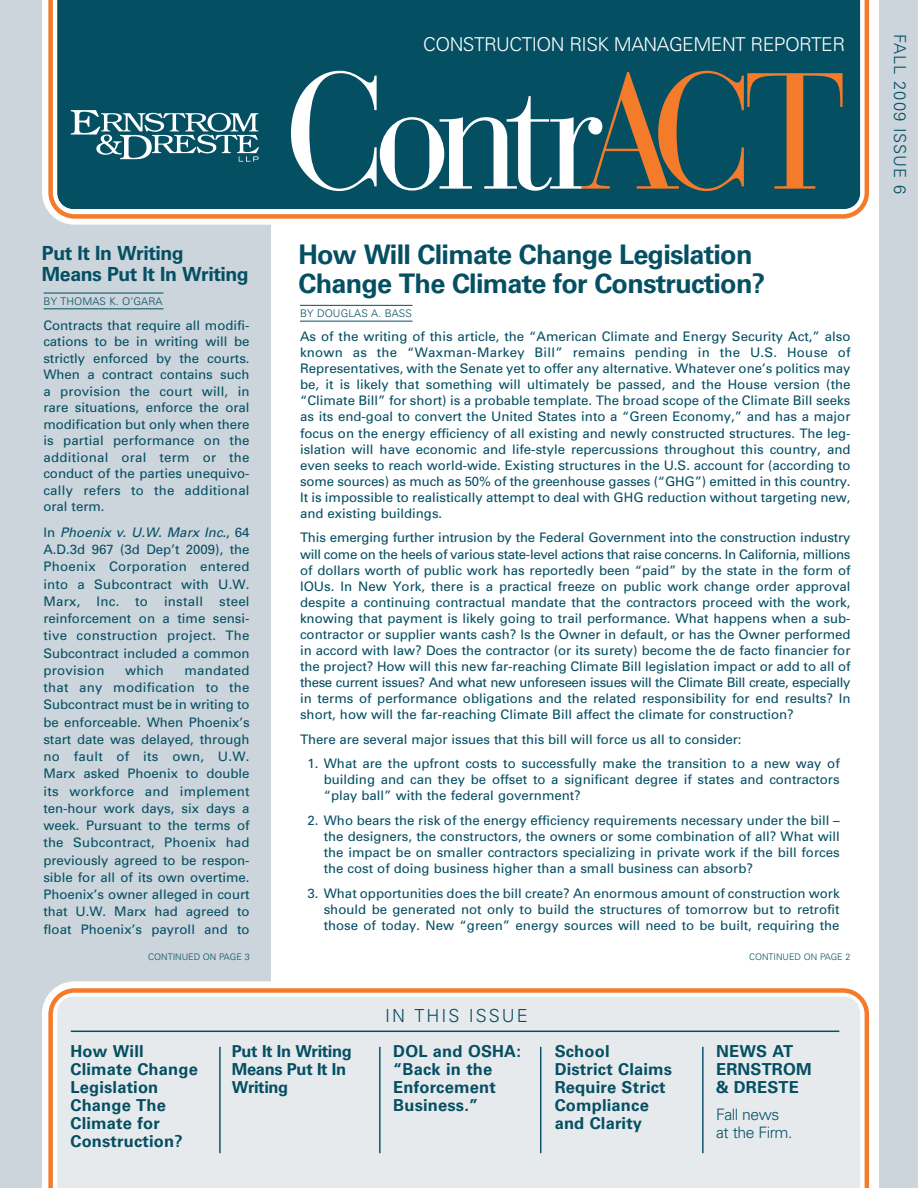
<style>
.page{position:relative;width:918px;height:1188px;background:#cbd5db}
.page>*{position:absolute;margin:0;border:0;box-sizing:border-box;transform-origin:0 0}
.t1{font:174.3px "Bauer Bodoni BT";letter-spacing:-.065em;color:#fff;scale:.95 1}
.t2{font:700 27px/28.5px "Univers";letter-spacing:-.03em;color:#054f63}
.t3{font:700 19.5px/21px "Univers";letter-spacing:-.025em;color:#054f63}
.t4{font:300 19.05px "Univers";letter-spacing:-.03em;color:#fff}
.t5{font:300 18px "Univers";letter-spacing:.11em;color:#054f63}
.t6{font:700 16.5px/18px "Univers";letter-spacing:.01em;color:#054f63}
.t7{font:700 16.5px/18px "Univers";letter-spacing:-.025em;color:#054f63}
.t8{font:300 16.5px "Univers";letter-spacing:.055em;color:#054f63}
.t9{font:300 15.75px/18px "Univers";letter-spacing:-.03em;color:#054f63}
.t10{font:13.2px/16px "Univers";color:#054f63;text-align:justify}
.t11{font:300 10.5px "Univers";letter-spacing:.01em;color:#054f63}
.t12{font:300 9px "Univers";color:#054f63}
.s1{font-style:italic}
.s2{color:#f47b2a}
</style>
<div class="page">
<div style="left:272px;top:0;width:607px;height:1188px;background:#fff"></div>
<svg style="left:42px;top:981px;width:230px;height:207px;background:#f9fafb"></svg>
<svg style="left:48px;top:988px;width:821px;height:200px;background:#f6a168"></svg>
<div style="left:55px;top:994px;width:808px;height:194px;background:#e7eaed"></div>
<svg style="left:42px;top:0;width:230px;height:225px;background:#f9fafb"></svg>
<svg style="left:48px;top:0;width:821px;height:219px"></svg>
<div style="left:55px;top:0;width:808px;height:212px;background:#054f63"></div>
<hr style="left:71px;top:1031px;width:768px;height:1px;background:#054f63">
<img style="left:66px;top:103px;width:202px;height:62px">
<hr style="left:379px;top:1047px;width:2px;height:106px;background:#054f63">
<hr style="left:219px;top:1047px;width:2px;height:106px;background:#054f63">
<hr style="left:540px;top:1047px;width:1px;height:106px;background:#054f63">
<hr style="left:702px;top:1047px;width:2px;height:106px;background:#054f63">
<hr style="left:300px;top:305px;width:112px;height:1px;background:#054f63">
<hr style="left:300px;top:321px;width:112px;height:1px;background:#054f63">
<hr style="left:44px;top:293px;width:120px;height:1px;background:#054f63">
<hr style="left:44px;top:308px;width:120px;height:1px;background:#054f63">
<h3 class="t4" style="left:423px;top:38px;width:423px">CONSTRUCTION RISK MANAGEMENT REPORTER</h3>
<h3 class="t3" style="left:42px;top:244px;width:208px">Put It In Writing<br>Means Put It In Writing</h3>
<p class="t11" style="left:44px;top:297px;width:120px">BY THOMAS K. O’GARA</p>
<p class="t10" style="left:43px;top:317px;width:208px;line-height:16.5px">Contracts that require all modifi&shy;cations to be in writing will be strictly enforced by the courts.<br>When a contract contains such a provision the court will, in rare situations, enforce the oral modification but only when there is partial performance on the additional oral term or the conduct of the parties unequivo&shy;cally refers to the additional oral term.</p>
<p class="t10" style="left:43px;top:524px;width:208px;line-height:17.2px">In <span class="s1">Phoenix v. U.W. Marx Inc.</span>, 64<br>A.D.3d 967 (3d Dep’t 2009), the Phoenix Corporation entered into a Subcontract with U.W.<br>Marx, Inc. to install steel reinforcement on a time sensi&shy;tive construction project. The Subcontract included a common provision</p>
<p class="t10" style="left:125px;top:662px;width:40px">which</p>
<p class="t10" style="left:43px;top:662px;width:208px;line-height:17.2px;text-indent:141px">mandated that any modification to the Subcontract must be in writing to be enforceable. When Phoenix’s start date was delayed, through no fault of its own, U.W.<br>Marx asked Phoenix to double its workforce and implement ten-hour work days, six days a week. Pursuant to the terms of the Subcontract, Phoenix had previously agreed to be respon&shy;sible for all of its own overtime.<br>Phoenix’s owner alleged in court that U.W. Marx had agreed to float Phoenix’s payroll and to</p>
<h1 class="t1" style="left:286px;top:69px;width:589px">Contr<span class="s2">ACT</span></h1>
<h2 class="t2" style="left:299px;top:243px;width:468px">How Will Climate Change Legislation<br>Change The Climate for Construction?</h2>
<p class="t10" style="left:300px;top:329px;width:552px">As of the writing of this article, the “American Climate and Energy Security Act,” also known as the “Waxman-Markey Bill” remains pending in the U.S. House of Representatives, with the Senate yet to offer any alternative. Whatever one’s politics may be, it is likely that something will ultimately be passed, and the House version (the “Climate Bill” for short) is a probable template. The broad scope of the Climate Bill seeks as its end-goal to convert the United States into a “Green Economy,” and has a major focus on the energy efficiency of all existing and newly constructed structures. The leg&shy;islation will have economic and life-style repercussions throughout this country, and even seeks to reach world-wide. Existing structures in the U.S. account for (according to some sources) as much as 50% of the greenhouse gasses (“GHG”) emitted in this country.<br>It is impossible to realistically attempt to deal with GHG reduction without targeting new, and existing buildings.</p>
<p class="t10" style="left:300px;top:530px;width:552px">This emerging further intrusion by the Federal Government into the construction industry will come on the heels of various state-level actions that raise concerns. In California, millions of dollars worth of public work has reportedly been “paid” by the state in the form of IOUs. In New York, there is a practical freeze on public work change order approval despite a continuing contractual mandate that the contractors proceed with the work, knowing that payment is likely going to trail performance. What happens when a sub&shy;contractor or supplier wants cash? Is the Owner in default, or has the Owner performed in accord with law? Does the contractor (or its surety) become the de facto financier for the project? How will this new far-reaching Climate Bill legislation impact or add to all of these current issues? And what new unforeseen issues will the Climate Bill create, especially in terms of performance obligations and the related responsibility for end results? In short, how will the far-reaching Climate Bill affect the climate for construction?</p>
<p class="t10" style="left:300px;top:731px;width:443px">There are several major issues that this bill will force us all to consider:</p>
<p class="t10" style="left:324px;top:756px;width:517px;text-indent:-16px">1. What are the upfront costs to successfully make the transition to a new way of building and can they be offset to a significant degree if states and contractors “play ball” with the federal government?</p>
<p class="t10" style="left:324px;top:813px;width:517px;text-indent:-16px">2. Who bears the risk of the energy efficiency requirements necessary under the bill – the designers, the constructors, the owners or some combination of all? What will the impact be on smaller contractors specializing in private work if the bill forces the cost of doing business higher than a small business can absorb?</p>
<p class="t10" style="left:324px;top:885px;width:517px;text-indent:-16px">3. What opportunities does the bill create? An enormous amount of construction work should be generated not only to build the structures of tomorrow but to retrofit those of today. New “green” energy sources will need to be built, requiring the</p>
<p class="t11" style="left:300px;top:309px;width:113px">BY DOUGLAS A. BASS</p>
<p class="t12" style="left:148px;top:954px;width:103px">CONTINUED ON PAGE 3</p>
<p class="t12" style="left:749px;top:954px;width:103px">CONTINUED ON PAGE 2</p>
<h3 class="t5" style="left:385px;top:1009px;width:144px">IN THIS ISSUE</h3>
<p class="t6" style="left:70px;top:1044px;width:129px">How Will<br>Climate Change<br>Legislation<br>Change The<br>Climate for<br>Construction?</p>
<p class="t7" style="left:232px;top:1044px;width:122px">Put It In Writing<br>Means Put It In<br>Writing</p>
<p class="t6" style="left:393px;top:1044px;width:129px">DOL and OSHA: “Back in the<br>Enforcement<br>Business.”</p>
<p class="t6" style="left:555px;top:1044px;width:119px">School<br>District Claims<br>Require Strict<br>Compliance and Clarity</p>
<p class="t6" style="left:716px;top:1044px;width:97px">NEWS AT<br>ERNSTROM &amp; DRESTE</p>
<p class="t9" style="left:716px;top:1107px;width:78px">Fall news at the Firm.</p>
<p class="t8" style="left:906px;top:34px;width:161px;rotate:90deg">FALL 2009 ISSUE 6</p>
</div>
